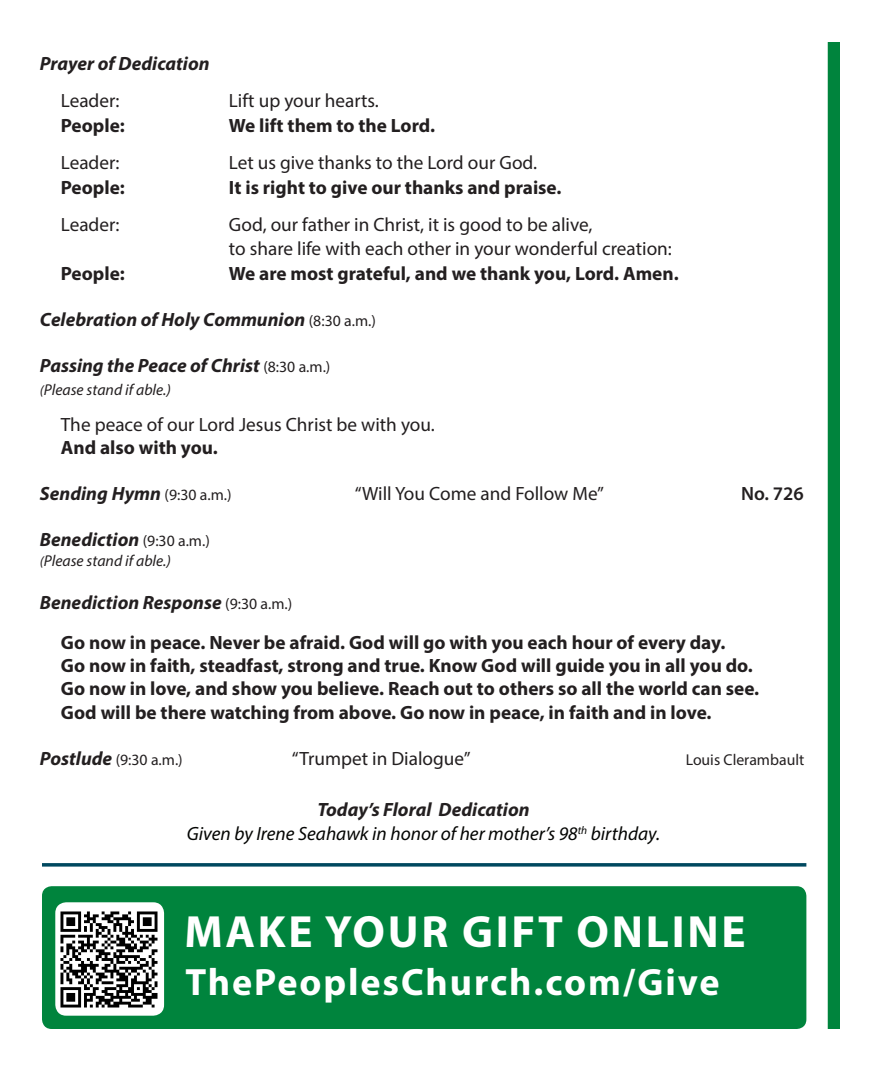
<style>
.page{position:relative;width:882px;height:1071px;background:#fff}
.page>*{position:absolute;margin:0;border:0;box-sizing:border-box;transform-origin:0 0}
.t1{font:700 45.32px "Myriad Pro";letter-spacing:.06em;color:#fff}
.t2{font:700 38.15px "Myriad Pro";letter-spacing:.05em;color:#fff}
.t3{font:700 19.25px "Myriad Pro";color:#231f20}
.t4{font:19.25px "Myriad Pro";color:#231f20}
.t5{font:italic 700 19.25px "Myriad Pro";color:#231f20}
.t6{font:italic 19.25px "Myriad Pro";color:#040503}
.t7{font:600 19.25px "Myriad Pro";color:#231f20}
.t8{font:italic 15.75px "Myriad Pro";color:#231f20}
.t9{font:15.75px "Myriad Pro";color:#231f20}
.s1{font-weight:400;font-style:normal;font-size:15.75px}
.s2{font-size:14px}
.s3{font-weight:700;font-style:italic;font-size:19.25px}
</style>
<div class="page">
<div style="left:828px;top:42px;width:12px;height:987px;background:#00843d"></div>
<div style="left:42px;top:886px;width:764px;height:143px;background:#00843d;border-radius:10px"></div>
<div style="left:55px;top:902px;width:109px;height:114px;background:#fff;border-radius:11px"></div>
<img style="left:61px;top:911px;width:96px;height:96px">
<svg style="left:42px;top:863px;width:764px;height:4px"></svg>
<p class="t5" style="left:40px;top:51px;width:171px">Prayer of Dedication</p>
<p class="t4" style="left:61px;top:89px;width:60px">Leader:</p>
<p class="t4" style="left:229px;top:89px;width:152px">Lift up your hearts.</p>
<p class="t3" style="left:61px;top:113px;width:65px">People:</p>
<p class="t3" style="left:229px;top:113px;width:208px">We lift them to the Lord.</p>
<p class="t4" style="left:61px;top:151px;width:60px">Leader:</p>
<p class="t4" style="left:229px;top:151px;width:310px">Let us give thanks to the Lord our God.</p>
<p class="t3" style="left:61px;top:175px;width:65px">People:</p>
<p class="t3" style="left:229px;top:175px;width:334px">It is right to give our thanks and praise.</p>
<p class="t4" style="left:61px;top:212px;width:60px">Leader:</p>
<p class="t4" style="left:229px;top:212px;width:365px">God, our father in Christ, it is good to be alive,</p>
<p class="t4" style="left:229px;top:237px;width:445px">to share life with each other in your wonderful creation:</p>
<p class="t3" style="left:61px;top:261px;width:65px">People:</p>
<p class="t3" style="left:229px;top:261px;width:451px">We are most grateful, and we thank you, Lord. Amen.</p>
<p class="t5" style="left:40px;top:307px;width:337px">Celebration of Holy Communion <span class="s1">(8:30 a.m.)</span></p>
<p class="t5" style="left:40px;top:353px;width:292px">Passing the Peace of Christ <span class="s1">(8:30 a.m.)</span></p>
<p class="t8" style="left:40px;top:380px;width:133px"><span class="s2">(</span>Please stand if able.)</p>
<p class="t4" style="left:61px;top:413px;width:376px">The peace of our Lord Jesus Christ be with you.</p>
<p class="t3" style="left:61px;top:435px;width:159px">And also with you.</p>
<p class="t5" style="left:40px;top:481px;width:193px">Sending Hymn <span class="s1">(9:30 a.m.)</span></p>
<p class="t4" style="left:355px;top:482px;width:251px">“Will You Come and Follow Me”</p>
<p class="t7" style="left:741px;top:481px;width:64px">No. 726</p>
<p class="t5" style="left:40px;top:527px;width:171px">Benediction <span class="s1">(9:30 a.m.)</span></p>
<p class="t8" style="left:40px;top:551px;width:133px"><span class="s2">(</span>Please stand if able.)</p>
<p class="t5" style="left:40px;top:590px;width:254px">Benediction Response <span class="s1">(9:30 a.m.)</span></p>
<p class="t3" style="left:61px;top:630px;width:666px">Go now in peace. Never be afraid. God will go with you each hour of every day.</p>
<p class="t3" style="left:61px;top:653px;width:693px">Go now in faith, steadfast, strong and true. Know God will guide you in all you do.</p>
<p class="t3" style="left:61px;top:676px;width:700px">Go now in love, and show you believe. Reach out to others so all the world can see.</p>
<p class="t3" style="left:61px;top:700px;width:652px">God will be there watching from above. Go now in peace, in faith and in love.</p>
<p class="t9" style="left:40px;top:750px;width:144px"><span class="s3">Postlude</span> (9:30 a.m.)</p>
<p class="t4" style="left:292px;top:746px;width:180px">“Trumpet in Dialogue”</p>
<p class="t9" style="left:686px;top:750px;width:120px">Louis Clerambault</p>
<p class="t5" style="left:317px;top:797px;width:214px">Today’s Floral Dedication</p>
<p class="t6" style="left:187px;top:822px;width:475px">Given by Irene Seahawk in honor of her mother’s 98<sup>th</sup> birthday.</p>
<p class="t1" style="left:185px;top:902px;width:563px">MAKE YOUR GIFT ONLINE</p>
<p class="t2" style="left:186px;top:958px;width:536px">ThePeoplesChurch.com/Give</p>
</div>
